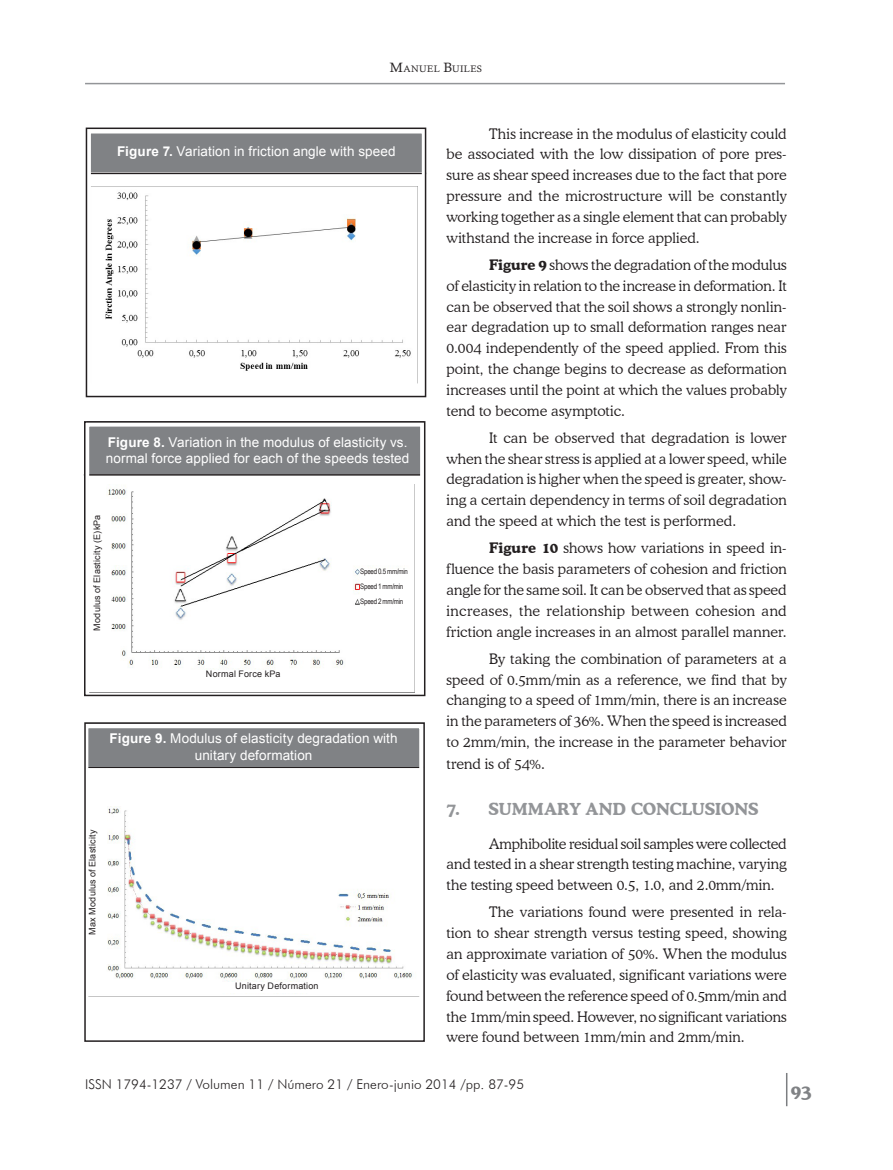
<style>
.page{position:relative;width:893px;height:1170px;background:#fff}
.page>*{position:absolute;margin:0;border:0;box-sizing:border-box;transform-origin:0 0}
.t1{font:700 18px "Cooper BT";color:#808285}
._1_titulo{font:700 16.5px "Cooper BT";color:#939598}
.C__de_texto{font:300 14.4px/20.9px "Cooper BT";letter-spacing:.005em;color:#231f20;text-align:justify}
.Título_tablas_y_fig{font:13.5px/16.2px "Arial";letter-spacing:.01em;color:#fff}
.t2{font:300 13.5px "Futura BT";color:#231f20}
.t3{font:9.45px "Calisto";letter-spacing:.04em;color:#231f20}
.C__de_texto-2{font:9px "Arial";letter-spacing:.02em;color:#231f20}
.C__de_texto-3{font:7.5px "Arial Narrow";letter-spacing:-.03em;color:#231f20}
.s1{font-size:13.5px}
.s2{font-weight:700}
</style>
<div class="page">
<hr style="left:786px;top:1072px;width:1px;height:34px;background:#7c7e81">
<hr style="left:85px;top:83px;width:700px;height:1px;background:#939598">
<img style="left:91px;top:186px;width:326px;height:185px">
<hr style="left:84px;top:474px;width:340px;height:1px;background:#231f20">
<hr style="left:86px;top:173px;width:340px;height:1px;background:#231f20">
<div style="left:86px;top:128px;width:336px;height:44px;background:#808285"></div>
<div style="left:86px;top:129px;width:340px;height:259px;border:4px solid #fff"></div>
<div style="left:86px;top:127px;width:340px;height:270px;border:2px solid #231f20"></div>
<div style="left:87px;top:421px;width:337px;height:53px;background:#808285"></div>
<img style="left:108px;top:484px;width:307px;height:208px">
<div style="left:85px;top:422px;width:340px;height:290px;border:4px solid #fff"></div>
<div style="left:84px;top:421px;width:341px;height:275px;border:2px solid #231f20"></div>
<div style="left:94px;top:497px;width:17px;height:151px;background:#fff"></div>
<div style="left:168px;top:670px;width:151px;height:18px;background:#fff"></div>
<div style="left:360px;top:569px;width:52px;height:43px;background:#fff"></div>
<img style="left:107px;top:806px;width:305px;height:176px">
<hr style="left:84px;top:766px;width:339px;height:2px;background:#231f20">
<div style="left:86px;top:723px;width:337px;height:43px;background:#808285"></div>
<div style="left:84px;top:723px;width:340px;height:281px;border:4px solid #fff"></div>
<div style="left:84px;top:722px;width:341px;height:319px;border:2px solid #231f20"></div>
<p class="t3" style="left:390px;top:63px;width:94px"><span class="s1">M</span>ANUEL <span class="s1">B</span>UILES</p>
<p class="Título_tablas_y_fig" style="left:117px;top:143px;width:280px"><span class="s2">Figure 7.</span> Variation in friction angle with speed</p>
<p class="Título_tablas_y_fig" style="left:106px;top:433px;width:305px"><span class="s2">Figure 8.</span> Variation in the modulus of elasticity vs. normal force applied for each of the speeds tested</p>
<p class="C__de_texto-2" style="left:91px;top:630px;width:117px;rotate:-90deg">Modulus of Elasticity (E)kPa</p>
<p class="C__de_texto-2" style="left:206px;top:667px;width:76px">Normal Force kPa</p>
<p class="C__de_texto-3" style="left:360px;top:566px;width:49px">Speed 0.5 mm/min</p>
<p class="C__de_texto-3" style="left:360px;top:581px;width:45px">Speed 1 mm/min</p>
<p class="C__de_texto-3" style="left:360px;top:595px;width:45px">Speed 2 mm/min</p>
<p class="Título_tablas_y_fig" style="left:110px;top:730px;width:290px;text-align:center"><span class="s2">Figure 9.</span> Modulus of elasticity degradation with unitary deformation</p>
<p class="C__de_texto-2" style="left:86px;top:934px;width:107px;rotate:-90deg">Max Modulus of Elasticity</p>
<p class="C__de_texto-2" style="left:235px;top:979px;width:85px">Unitary Deformation</p>
<p class="C__de_texto" style="left:446px;top:123px;width:342px;text-indent:43px">This increase in the modulus of elasticity could be associated with the low dissipation of pore pres&shy;sure as shear speed increases due to the fact that pore pressure and the microstructure will be constantly working together as a single element that can probably withstand the increase in force applied.</p>
<p class="C__de_texto" style="left:446px;top:254px;width:342px;text-indent:43px"><span class="s2">Figure 9</span> shows the degradation of the modulus of elasticity in relation to the increase in deformation. It can be observed that the soil shows a strongly nonlin&shy;ear degradation up to small deformation ranges near 0.004 independently of the speed applied. From this point, the change begins to decrease as deformation increases until the point at which the values probably tend to become asymptotic.</p>
<p class="C__de_texto" style="left:446px;top:427px;width:342px;text-indent:43px">It can be observed that degradation is lower when the shear stress is applied at a lower speed, while degradation is higher when the speed is greater, show&shy;ing a certain dependency in terms of soil degradation and the speed at which the test is performed.</p>
<p class="C__de_texto" style="left:446px;top:537px;width:342px;text-indent:43px"><span class="s2">Figure 10</span> shows how variations in speed in&shy;fluence the basis parameters of cohesion and friction angle for the same soil. It can be observed that as speed increases, the relationship between cohesion and friction angle increases in an almost parallel manner.</p>
<p class="C__de_texto" style="left:446px;top:648px;width:342px;text-indent:43px">By taking the combination of parameters at a speed of 0.5mm/min as a reference, we find that by changing to a speed of 1mm/min, there is an increase in the parameters of 36%. When the speed is increased to 2mm/min, the increase in the parameter behavior</p>
<p class="C__de_texto" style="left:446px;top:753px;width:100px">trend is of 54%.</p>
<p class="_1_titulo" style="left:446px;top:798px;width:314px">7. SUMMARY AND CONCLUSIONS</p>
<p class="C__de_texto" style="left:446px;top:832px;width:342px;text-indent:43px">Amphibolite residual soil samples were collected and tested in a shear strength testing machine, varying the testing speed between 0.5, 1.0, and 2.0mm/min.</p>
<p class="C__de_texto" style="left:446px;top:901px;width:342px;text-indent:43px">The variations found were presented in rela&shy;tion to shear strength versus testing speed, showing an approximate variation of 50%. When the modulus of elasticity was evaluated, significant variations were found between the reference speed of 0.5mm/min and the 1mm/min speed. However, no significant variations were found between 1mm/min and 2mm/min.</p>
<p class="t2" style="left:85px;top:1076px;width:441px">ISSN 1794-1237 / Volumen 11 / Número 21 / Enero-junio 2014 /pp. 87-95</p>
<p class="t1" style="left:791px;top:1080px;width:23px">93</p>
</div>
